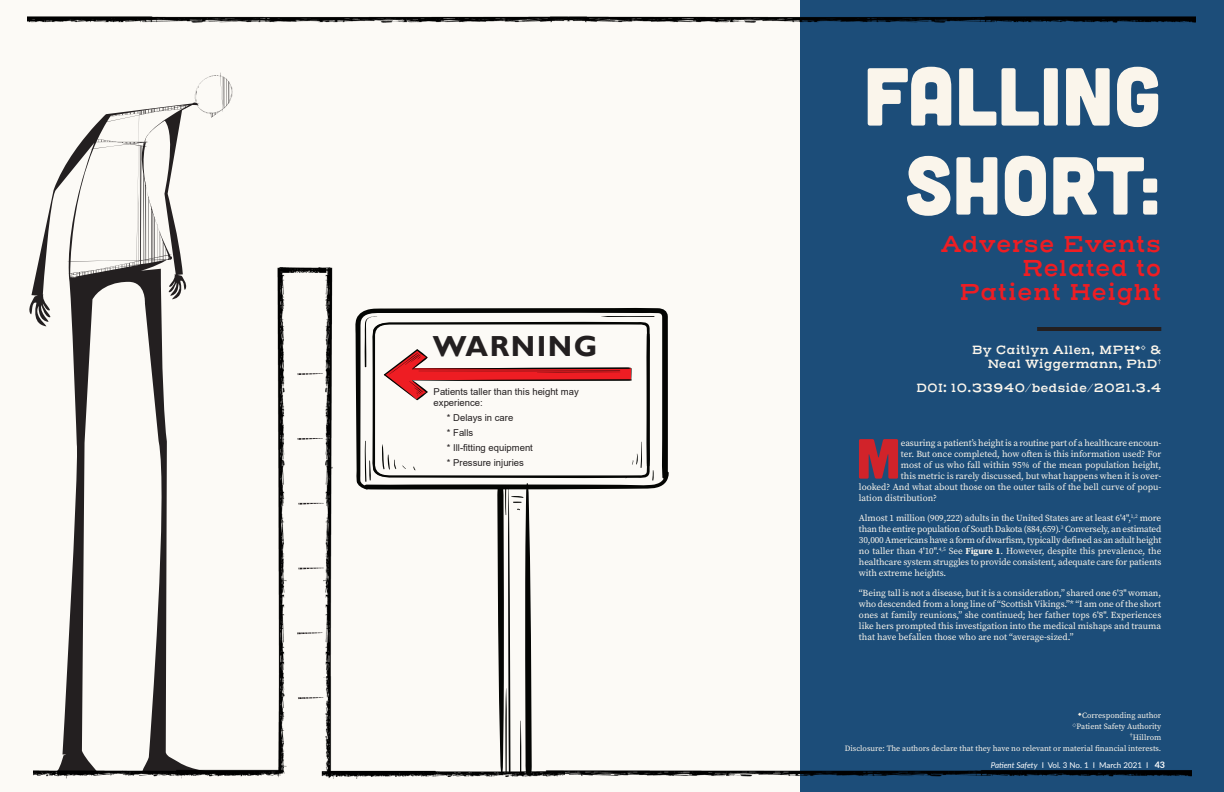
<style>
.page{position:relative;width:1224px;height:792px;background:#fcfaf6}
.page>*{position:absolute;margin:0;border:0;box-sizing:border-box;transform-origin:0 0}
.t1{font:82px/89px "Cubano";color:#faf5eb;text-align:center}
.Body_copy{font:56.5px "Cubano";color:#d1232a}
.subheadings{font:700 29px "Gill Sans";letter-spacing:.05em;color:#231f20}
.t2{font:600 23px/24px "Henderson Slab Basic";letter-spacing:.01em;color:#ee1d23;text-align:right}
.t3{font:600 12px/14.4px "Henderson Slab Basic";color:#faf5eb;text-align:right}
.subheadings-2{font:9.5px/11px "Arial";color:#231f20}
.Body_copy-2{font:9.2px/11px "Source Serif Pro";color:#faf5eb;text-align:justify}
.footnotes{font:8px "Source Serif Pro";color:#faf5eb}
.t4{font:8px "Lato";color:#fff}
.s1{font-weight:700}
.s2{font-style:italic}
.s3{font-weight:700;font-size:9px}
</style>
<div class="page">
<svg style="left:29px;top:72px;width:203px;height:243px"></svg>
<img style="left:33px;top:268px;width:330px;height:511px">
<svg style="left:298px;top:503px;width:26px;height:2px"></svg>
<svg style="left:297px;top:438px;width:26px;height:2px"></svg>
<svg style="left:297px;top:373px;width:26px;height:2px"></svg>
<svg style="left:298px;top:568px;width:26px;height:1px"></svg>
<svg style="left:297px;top:632px;width:26px;height:2px"></svg>
<svg style="left:298px;top:697px;width:26px;height:2px"></svg>
<svg style="left:355px;top:308px;width:313px;height:182px"></svg>
<svg style="left:363px;top:441px;width:306px;height:336px"></svg>
<svg style="left:372px;top:324px;width:278px;height:154px"></svg>
<div style="left:800px;top:0;width:424px;height:792px;background:#1c4d79"></div>
<hr style="left:1037px;top:327px;width:124px;height:4px;background:#231f20">
<img style="left:526px;top:743px;width:665px;height:34px">
<img style="left:607px;top:16px;width:589px;height:7px">
<img style="left:28px;top:16px;width:579px;height:7px">
<p class="subheadings" style="left:433px;top:329px;width:166px">WARNING</p>
<p class="subheadings-2" style="left:434px;top:386px;width:147px">Patients taller than this height may experience:</p>
<p class="subheadings-2" style="left:447px;top:412px;width:68px">* Delays in care</p>
<p class="subheadings-2" style="left:447px;top:427px;width:28px">* Falls</p>
<p class="subheadings-2" style="left:447px;top:442px;width:88px">* Ill-fitting equipment</p>
<p class="subheadings-2" style="left:447px;top:457px;width:79px">* Pressure injuries</p>
<p class="t1" style="left:864px;top:49px;width:299px">FALLING<br>SHORT:</p>
<p class="t2" style="left:940px;top:233px;width:222px">Adverse Events<br>Related to<br>Patient Height</p>
<p class="t3" style="left:972px;top:343px;width:191px">By Caitlyn Allen, MPH<sup>◆</sup><sup>◊</sup> &amp;<br>Neal Wiggermann, PhD<sup>†</sup></p>
<p class="t3" style="left:916px;top:381px;width:247px">DOI: 10.33940/bedside/2021.3.4</p>
<p class="Body_copy" style="left:856px;top:422px;width:46px">M</p>
<p class="Body_copy-2" style="left:901px;top:437px;width:262px">easuring a patient’s height is a routine part of a healthcare encoun-</p>
<p class="Body_copy-2" style="left:901px;top:448px;width:262px">ter. But once completed, how often is this information used? For</p>
<p class="Body_copy-2" style="left:901px;top:459px;width:262px">most of us who fall within 95% of the mean population height,</p>
<p class="Body_copy-2" style="left:901px;top:470px;width:262px">this metric is rarely discussed, but what happens when it is over-</p>
<p class="Body_copy-2" style="left:859px;top:481px;width:304px">looked? And what about those on the outer tails of the bell curve of popu-</p>
<p class="Body_copy-2" style="left:859px;top:492px;width:80px">lation distribution?</p>
<p class="Body_copy-2" style="left:859px;top:512px;width:304px">Almost 1 million (909,222) adults in the United States are at least 6'4",<sup>1,2</sup> more than the entire population of South Dakota (884,659).<sup>3</sup> Conversely, an estimated 30,000 Americans have a form of dwarfism, typically defined as an adult height no taller than 4'10".<sup>4,5</sup> See <span class="s1">Figure 1</span>. However, despite this prevalence, the healthcare system struggles to provide consistent, adequate care for patients with extreme heights.</p>
<p class="Body_copy-2" style="left:859px;top:587px;width:304px">“Being tall is not a disease, but it is a consideration,” shared one 6'3" woman, who descended from a long line of “Scottish Vikings.”* “I am one of the short ones at family reunions,” she continued; her father tops 6'8". Experiences like hers prompted this investigation into the medical mishaps and trauma that have befallen those who are not “average-sized.”</p>
<p class="footnotes" style="left:1082px;top:710px;width:81px">Corresponding author</p>
<p class="footnotes" style="left:1077px;top:721px;width:86px">Patient Safety Authority</p>
<p class="footnotes" style="left:1130px;top:732px;width:33px"><sup>†</sup>Hillrom</p>
<p class="footnotes" style="left:845px;top:743px;width:318px">Disclosure: The authors declare that they have no relevant or material financial interests.</p>
<p class="t4" style="left:991px;top:760px;width:176px"><span class="s2">Patient Safety</span> I Vol. 3 No. 1 I March 2021 I <span class="s3">43</span></p>
</div>
